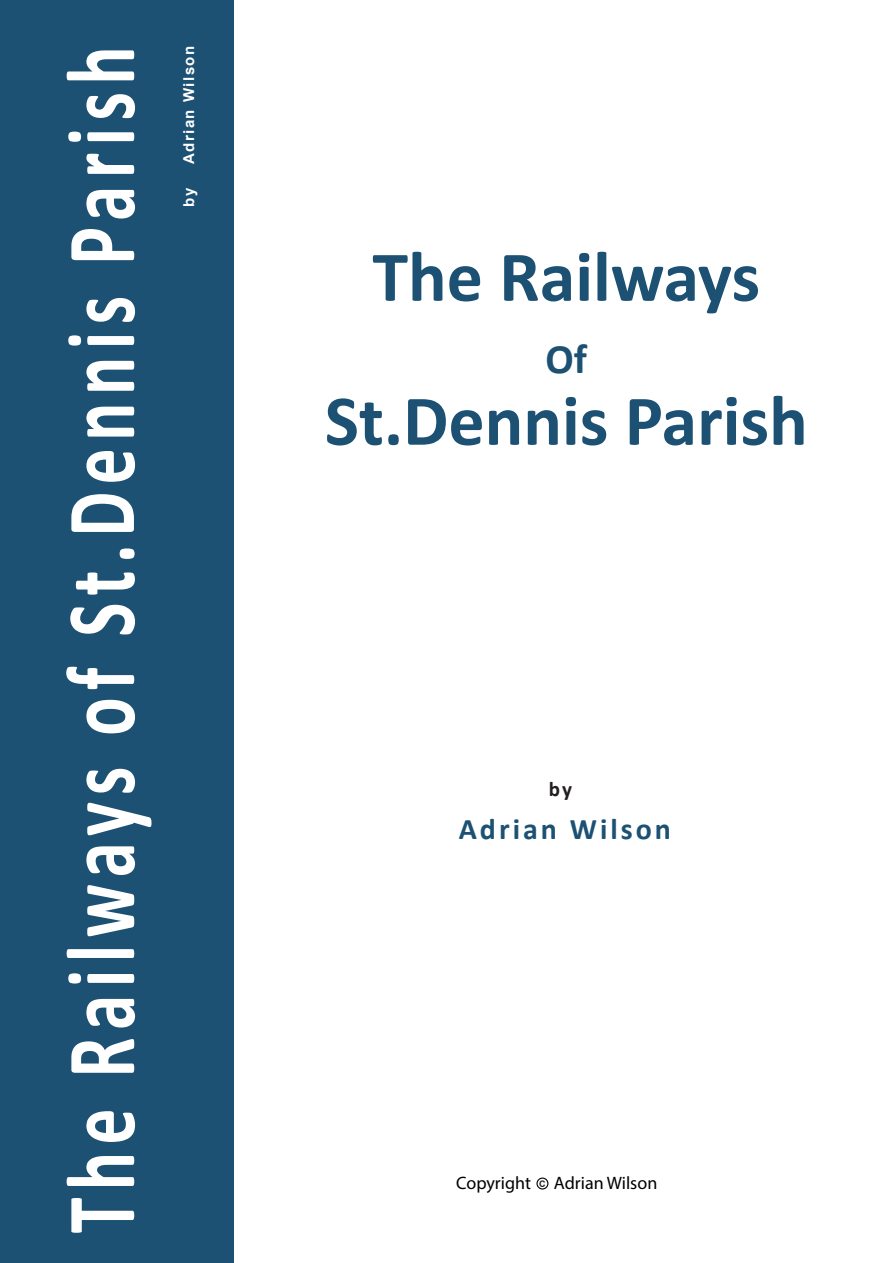
<style>
.page{position:relative;width:893px;height:1263px;background:#fff}
.page>*{position:absolute;margin:0;border:0;box-sizing:border-box;transform-origin:0 0}
.t1{font:700 99px "Calibri";letter-spacing:.1em;color:#fff;scale:.73 1}
.t2{font:700 72px "Calibri";color:#1c5173}
.t3{font:700 42px "Calibri";color:#1c5173}
.t4{font:700 30px "Calibri";letter-spacing:.1em;color:#1c5173}
.t5{font:700 21px "Calibri";color:#231f20}
.t6{font:18px "Myriad Pro";color:#000}
.t7{font:700 15px "Arial";letter-spacing:.1em;color:#fff}
.t8{font:700 9px "Arial";color:#231f20}
</style>
<div class="page">
<div style="left:536px;top:1177px;width:12px;height:12px;border:1px solid #000;border-radius:50%"></div>
<div style="left:0;top:0;width:234px;height:1263px;background:#1c5173"></div>
<p class="t1" style="left:31px;top:1233px;width:1627px;rotate:-90deg">The Railways of St.Dennis Parish</p>
<p class="t7" style="left:178px;top:164px;width:120px;rotate:-90deg">Adrian Wilson</p>
<p class="t7" style="left:178px;top:207px;width:21px;rotate:-90deg">by</p>
<p class="t2" style="left:372px;top:226px;width:389px">The Railways</p>
<p class="t3" style="left:545px;top:329px;width:43px">Of</p>
<p class="t2" style="left:325px;top:370px;width:484px">St.Dennis Parish</p>
<p class="t5" style="left:549px;top:774px;width:25px">by</p>
<p class="t4" style="left:459px;top:808px;width:214px">Adrian Wilson</p>
<p class="t6" style="left:456px;top:1172px;width:76px">Copyright</p>
<p class="t6" style="left:554px;top:1172px;width:105px">Adrian Wilson</p>
<p class="t8" style="left:539px;top:1177px;width:8px">C</p>
</div>
